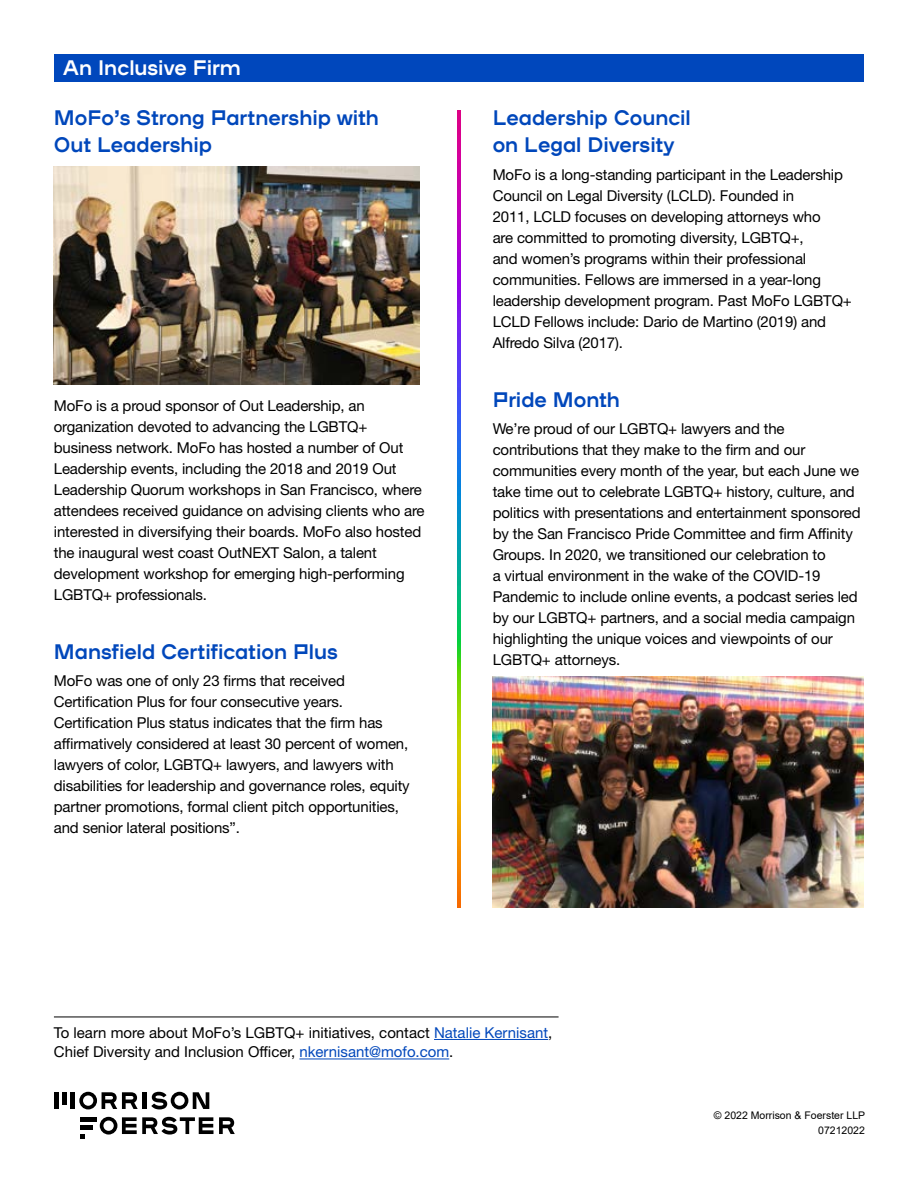
<style>
.page{position:relative;width:918px;height:1188px;background:#fff}
.page>*{position:absolute;margin:0;border:0;box-sizing:border-box;transform-origin:0 0}
.t1{font:700 21px/27px "Mo Fo Plaax";color:#0047bb}
.t2{font:700 21px "Mo Fo Plaax";color:#fff}
.t3{font:15px/21px "Helvetica Neue LT Std";letter-spacing:-.01em;color:#000}
.t4{font:10.5px/15px "Arial";color:#000;text-align:right}
.s1{color:#0047bb}
</style>
<div class="page">
<hr style="left:54px;top:1017px;width:505px;height:1px;background:#000">
<hr style="left:434px;top:1039px;width:114px;height:1px;background:#0047bb">
<hr style="left:299px;top:1059px;width:150px;height:1px;background:#0047bb">
<svg style="left:80px;top:1134px;width:4px;height:4px"></svg>
<hr style="left:80px;top:1126px;width:12px;height:4px;background:#000">
<div style="left:80px;top:1117px;width:17px;height:5px;background:#000"></div>
<svg style="left:100px;top:1117px;width:135px;height:18px"></svg>
<hr style="left:54px;top:1092px;width:4px;height:17px;background:#000">
<div style="left:62px;top:1092px;width:5px;height:13px;background:#000"></div>
<hr style="left:71px;top:1092px;width:4px;height:17px;background:#000">
<div style="left:142px;top:1092px;width:5px;height:17px;background:#000"></div>
<svg style="left:79px;top:1092px;width:59px;height:17px"></svg>
<svg style="left:151px;top:1092px;width:58px;height:17px"></svg>
<img style="left:458px;top:111px;width:2px;height:797px">
<img style="left:493px;top:676px;width:371px;height:232px">
<img style="left:54px;top:167px;width:366px;height:218px">
<div style="left:54px;top:54px;width:810px;height:27px;background:#0047bc"></div>
<h1 class="t2" style="left:63px;top:53px;width:180px">An Inclusive Firm</h1>
<h1 class="t1" style="left:54px;top:104px;width:327px">MoFo’s Strong Partnership with<br>Out Leadership</h1>
<p class="t3" style="left:54px;top:395px;width:372px">MoFo is a proud sponsor of Out Leadership, an organization devoted to advancing the LGBTQ+ business network. MoFo has hosted a number of Out Leadership events, including the 2018 and 2019 Out Leadership Quorum workshops in San Francisco, where attendees received guidance on advising clients who are interested in diversifying their boards. MoFo also hosted the inaugural west coast OutNEXT Salon, a talent development workshop for emerging high-performing LGBTQ+ professionals.</p>
<h1 class="t1" style="left:54px;top:637px;width:285px">Mansfield Certification Plus</h1>
<p class="t3" style="left:54px;top:670px;width:357px">MoFo was one of only 23 firms that received Certification Plus for four consecutive years.<br>Certification Plus status indicates that the firm has affirmatively considered at least 30 percent of women, lawyers of color, LGBTQ+ lawyers, and lawyers with disabilities for leadership and governance roles, equity partner promotions, formal client pitch opportunities, and senior lateral positions”.</p>
<h1 class="t1" style="left:493px;top:104px;width:200px">Leadership Council on Legal Diversity</h1>
<p class="t3" style="left:493px;top:164px;width:361px">MoFo is a long-standing participant in the Leadership Council on Legal Diversity (LCLD). Founded in<br>2011, LCLD focuses on developing attorneys who<br>are committed to promoting diversity, LGBTQ+,<br>and women’s programs within their professional communities. Fellows are immersed in a year-long leadership development program. Past MoFo LGBTQ+ LCLD Fellows include: Dario de Martino (2019) and Alfredo Silva (2017).</p>
<h1 class="t1" style="left:493px;top:385px;width:129px">Pride Month</h1>
<p class="t3" style="left:493px;top:418px;width:370px">We’re proud of our LGBTQ+ lawyers and the contributions that they make to the firm and our communities every month of the year, but each June we take time out to celebrate LGBTQ+ history, culture, and politics with presentations and entertainment sponsored by the San Francisco Pride Committee and firm Affinity Groups. In 2020, we transitioned our celebration to<br>a virtual environment in the wake of the COVID-19<br>Pandemic to include online events, a podcast series led by our LGBTQ+ partners, and a social media campaign highlighting the unique voices and viewpoints of our LGBTQ+ attorneys.</p>
<p class="t3" style="left:54px;top:1023px;width:500px;line-height:19.5px">To learn more about MoFo’s LGBTQ+ initiatives, contact <span class="s1">Natalie Kernisant</span>,<br>Chief Diversity and Inclusion Officer, <span class="s1">nkernisant@mofo.com</span>.</p>
<p class="t4" style="left:714px;top:1108px;width:153px">© 2022 Morrison &amp; Foerster LLP<br>07212022</p>
</div>
